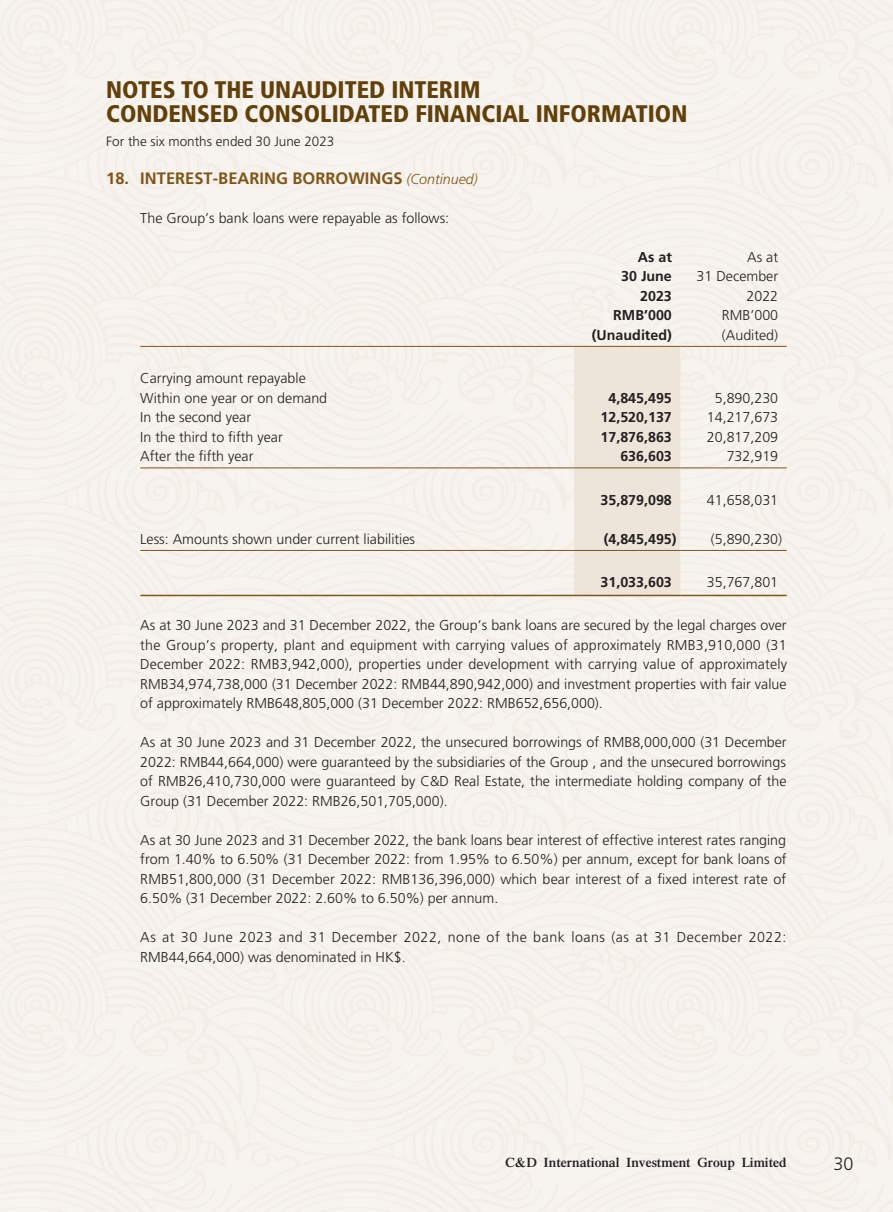
<style>
.page{position:relative;width:893px;height:1212px;background:#fff}
.page>*{position:absolute;margin:0;border:0;box-sizing:border-box;transform-origin:0 0}
.t1{font:900 condensed 24px/24px "Frutiger LT Std";color:#614009}
.t2{font:300 18px "Frutiger LT Std";color:#231f20}
._01_H1{font:700 16.5px "Frutiger LT Std";color:#7f5619}
._00_txt{font:300 14.25px/19.5px "Frutiger LT Std";color:#231f20;text-align:justify}
._50_Table_txt{font:300 14.25px "Frutiger LT Std";color:#231f20}
._00_txt-2{font:300 14.25px/19.5px "Frutiger LT Std";letter-spacing:.035em;color:#231f20}
._50_Table_txt-2{font:700 14.25px "Frutiger LT Std";color:#231f20}
._01_H1-2{font:italic 300 14.25px "Frutiger LT Std";color:#7f5619}
.t3{font:600 13.5px "Times LT Std";color:#231f20}
.t4{font:300 13.5px "Frutiger LT Std";color:#231f20}
</style>
<div class="page">
<div style="left:574px;top:347px;width:106px;height:248px;background:#eee5da"></div>
<hr style="left:140px;top:346px;width:434px;height:1px;background:#7f5619">
<hr style="left:574px;top:346px;width:106px;height:1px;background:#7f5619">
<hr style="left:680px;top:346px;width:107px;height:1px;background:#7f5619">
<hr style="left:140px;top:467px;width:434px;height:1px;background:#7f5619">
<hr style="left:574px;top:467px;width:106px;height:1px;background:#7f5619">
<hr style="left:680px;top:467px;width:107px;height:1px;background:#7f5619">
<hr style="left:140px;top:550px;width:434px;height:1px;background:#7f5619">
<hr style="left:574px;top:550px;width:106px;height:1px;background:#7f5619">
<hr style="left:680px;top:550px;width:107px;height:1px;background:#7f5619">
<hr style="left:140px;top:595px;width:434px;height:1px;background:#7f5619">
<hr style="left:574px;top:595px;width:106px;height:1px;background:#7f5619">
<hr style="left:680px;top:595px;width:107px;height:1px;background:#7f5619">
<h1 class="t1" style="left:106px;top:78px;width:582px">NOTES TO THE UNAUDITED INTERIM<br>CONDENSED CONSOLIDATED FINANCIAL INFORMATION</h1>
<p class="t4" style="left:106px;top:134px;width:230px">For the six months ended 30 June 2023</p>
<p class="_01_H1-2" style="left:406px;top:171px;width:73px">(Continued(</p>
<p class="_01_H1" style="left:106px;top:168px;width:24px">18.</p>
<p class="_01_H1" style="left:140px;top:168px;width:264px">INTEREST-BEARING BORROWINGS</p>
<p class="_00_txt" style="left:140px;top:208px;width:310px">The Group s’ bank loans were repayable as follows:</p>
<p class="_50_Table_txt-2" style="left:638px;top:248px;width:36px">As at</p>
<p class="_50_Table_txt-2" style="left:621px;top:268px;width:52px">30 June</p>
<p class="_50_Table_txt-2" style="left:640px;top:287px;width:33px">2023</p>
<p class="_50_Table_txt" style="left:747px;top:249px;width:32px">As at</p>
<p class="_50_Table_txt" style="left:697px;top:268px;width:83px">31 December</p>
<p class="_50_Table_txt" style="left:746px;top:288px;width:33px">2022</p>
<p class="_50_Table_txt-2" style="left:613px;top:307px;width:60px">RMB’000</p>
<p class="_50_Table_txt" style="left:722px;top:307px;width:58px">RMB‘000</p>
<p class="_50_Table_txt-2" style="left:592px;top:326px;width:81px">(Unaudited)</p>
<p class="_50_Table_txt" style="left:722px;top:327px;width:58px">(Audited(</p>
<p class="_50_Table_txt" style="left:140px;top:370px;width:167px">Carrying amount repayable</p>
<p class="_50_Table_txt" style="left:140px;top:390px;width:188px">Within one year or on demand</p>
<p class="_50_Table_txt-2" style="left:608px;top:389px;width:65px">4,845,495</p>
<p class="_50_Table_txt" style="left:715px;top:390px;width:65px">5,890,230</p>
<p class="_50_Table_txt" style="left:140px;top:409px;width:112px">In the second year</p>
<p class="_50_Table_txt-2" style="left:600px;top:409px;width:73px">12,520,137</p>
<p class="_50_Table_txt" style="left:707px;top:409px;width:73px">14,217,673</p>
<p class="_50_Table_txt" style="left:140px;top:429px;width:144px">In the third to fifth year</p>
<p class="_50_Table_txt-2" style="left:600px;top:428px;width:73px">17,876,863</p>
<p class="_50_Table_txt" style="left:707px;top:429px;width:73px">20,817,209</p>
<p class="_50_Table_txt" style="left:140px;top:448px;width:115px">After the fifth year</p>
<p class="_50_Table_txt-2" style="left:620px;top:448px;width:53px">636,603</p>
<p class="_50_Table_txt" style="left:727px;top:448px;width:53px">732,919</p>
<p class="_50_Table_txt-2" style="left:600px;top:491px;width:73px">35,879,098</p>
<p class="_50_Table_txt" style="left:707px;top:492px;width:73px">41,658,031</p>
<p class="_50_Table_txt" style="left:140px;top:531px;width:276px">Less: Amounts shown under current liabilities</p>
<p class="_50_Table_txt-2" style="left:604px;top:530px;width:74px">)4,845,495(</p>
<p class="_50_Table_txt" style="left:711px;top:531px;width:73px">)5,890,230(</p>
<p class="_50_Table_txt-2" style="left:600px;top:574px;width:73px">31,033,603</p>
<p class="_00_txt" style="left:140px;top:616px;width:648px">As at 30 June 2023 and 31 December 2022, the Group s’ bank loans are secured by the legal charges over the Group s’ property, plant and equipment with carrying values of approximately RMB3,910,000 )31<br>December 2022: RMB3,942,000 ,) properties under development with carrying value of approximately RMB34,974,738,000 (31 December 2022: RMB44,890,942,000) and investment properties with fair value of approximately RMB648,805,000 (31 December 2022: RMB652,656,000 .(</p>
<p class="_00_txt" style="left:140px;top:733px;width:648px">As at 30 June 2023 and 31 December 2022, the unsecured borrowings of RMB8,000,000 (31 December 2022: RMB44,664,000) were guaranteed by the subsidiaries of the Group , and the unsecured borrowings of RMB26,410,730,000 were guaranteed by C&amp;D Real Estate, the intermediate holding company of the Group (31 December 2022: RMB26,501,705,000 .(</p>
<p class="_00_txt" style="left:140px;top:830px;width:648px">As at 30 June 2023 and 31 December 2022, the bank loans bear interest of effective interest rates ranging from 1.40% to 6.50% (31 December 2022: from 1.95% to 6.50%) per annum, except for bank loans of RMB51,800,000 (31 December 2022: RMB136,396,000) which bear interest of a fixed interest rate of 6.50% (31 December 2022: 2.60% to 6.50%) per annum.</p>
<p class="_00_txt-2" style="left:140px;top:928px;width:648px">As at 30 June 2023 and 31 December 2022, none of the bank loans (as at 31 December 2022:<br>RMB44,664,000) was denominated in HK$.</p>
<p class="_50_Table_txt" style="left:707px;top:574px;width:73px">35,767,801</p>
<p class="t3" style="left:544px;top:1154px;width:77px">International</p>
<p class="t3" style="left:742px;top:1154px;width:46px">Limited</p>
<p class="t3" style="left:505px;top:1154px;width:33px">C&amp;D</p>
<p class="t3" style="left:697px;top:1154px;width:39px">Group</p>
<p class="t3" style="left:626px;top:1154px;width:66px">Investment</p>
<p class="t2" style="left:833px;top:1153px;width:22px">30</p>
</div>
